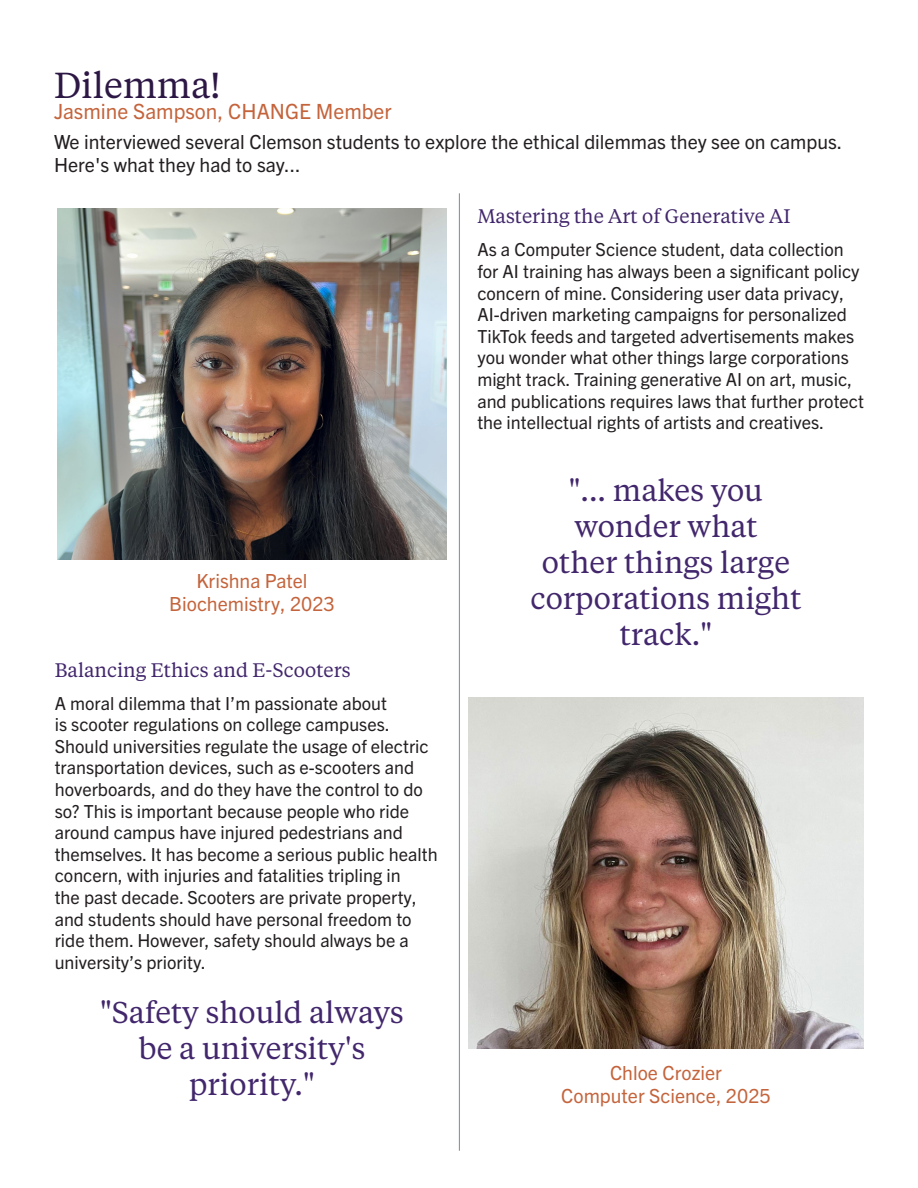
<style>
.page{position:relative;width:918px;height:1188px;background:#fff}
.page>*{position:absolute;margin:0;border:0;box-sizing:border-box;transform-origin:0 0}
.t1{font:36px "Tiempos Text";color:#2d1845}
.t2{font:30px/36px "Tiempos Text";color:#42276c;text-align:center}
.t3{font:21px "Trade Gothic Next LT Pro";color:#c4643c}
.t4{font:19.5px/23.4px "Trade Gothic Next LT Pro";color:#231f20}
.t5{font:19.5px "Trade Gothic Next LT Pro";color:#c4643c}
.t6{font:19.5px "Tiempos Text";color:#42276c}
.article_text{font:18px/21.6px "Trade Gothic Next LT Pro";color:#231f20}
</style>
<div class="page">
<hr style="left:459px;top:193px;width:1px;height:958px;background:#7d8992">
<img style="left:57px;top:209px;width:390px;height:351px">
<img style="left:468px;top:697px;width:396px;height:352px">
<p class="t1" style="left:54px;top:61px;width:168px">Dilemma!</p>
<p class="t4" style="left:54px;top:128px;width:790px">We interviewed several Clemson students to explore the ethical dilemmas they see on campus.<br>Here's what they had to say...</p>
<p class="t3" style="left:54px;top:97px;width:339px">Jasmine Sampson, CHANGE Member</p>
<p class="t6" style="left:477px;top:203px;width:315px">Mastering the Art of Generative AI</p>
<p class="t5" style="left:196px;top:567px;width:113px">Krishna Patel</p>
<p class="t5" style="left:169px;top:590px;width:167px">Biochemistry, 2023</p>
<p class="t6" style="left:55px;top:657px;width:297px">Balancing Ethics and E-Scooters</p>
<p class="article_text" style="left:55px;top:691px;width:384px">A moral dilemma that I’m passionate about<br>is scooter regulations on college campuses.<br>Should universities regulate the usage of electric transportation devices, such as e-scooters and hoverboards, and do they have the control to do so? This is important because people who ride around campus have injured pedestrians and themselves. It has become a serious public health concern, with injuries and fatalities tripling in<br>the past decade. Scooters are private property, and students should have personal freedom to ride them. However, safety should always be a university’s priority.</p>
<p class="t2" style="left:100px;top:994px;width:305px">"Safety should always be a university's priority."</p>
<p class="article_text" style="left:477px;top:238px;width:388px">As a Computer Science student, data collection for AI training has always been a significant policy concern of mine. Considering user data privacy, AI-driven marketing campaigns for personalized TikTok feeds and targeted advertisements makes you wonder what other things large corporations might track. Training generative AI on art, music, and publications requires laws that further protect the intellectual rights of artists and creatives.</p>
<p class="t2" style="left:531px;top:471px;width:272px">"... makes you wonder what<br>other things large corporations might track."</p>
<p class="t5" style="left:610px;top:1059px;width:113px">Chloe Crozier</p>
<p class="t5" style="left:561px;top:1083px;width:211px">Computer Science, 2025</p>
</div>
